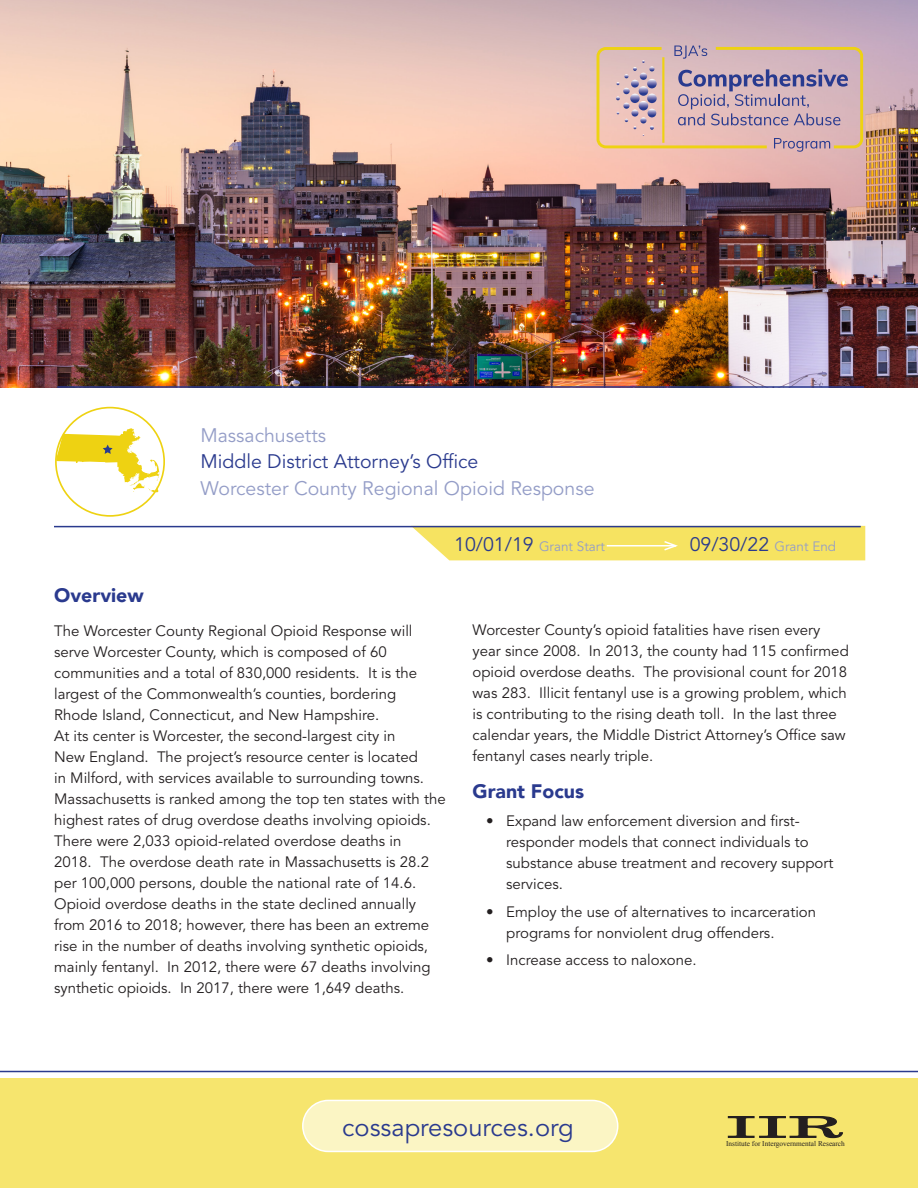
<style>
.page{position:relative;width:918px;height:1188px;background:#fff}
.page>*{position:absolute;margin:0;border:0;box-sizing:border-box;transform-origin:0 0}
.t1{font:25.5px "Avenir LT Std";color:#2a3a8e}
.t2{font:19.5px "Avenir LT Std";color:#949dc7}
.t3{font:19.5px "Avenir LT Std";color:#2a3a8e}
.t4{font:900 19.5px "Avenir LT";color:#2a3a8e}
.t5{font:15px/21px "Avenir LT Std";color:#231f20}
.t6{font:13.5px "Avenir LT Std";color:#949dc7}
.t7{font:7.35px "Times New Roman";color:#231f20}
.s1{font-size:19.5px;color:#2a3a8e}
.s2{font-size:13.5px;color:#949dc7}
</style>
<div class="page">
<img style="left:0;top:0;width:918px;height:388px">
<div style="left:0;top:1078px;width:918px;height:110px;background:#f6e56e"></div>
<div style="left:303px;top:1100px;width:315px;height:51px;background:#fbf5c4;border-radius:26px"></div>
<div style="left:302px;top:1100px;width:316px;height:52px;border:2px solid #fff;border-radius:26px"></div>
<svg style="left:727px;top:1116px;width:116px;height:23px"></svg>
<hr style="left:57px;top:386px;width:807px;height:2px;background:#2a3a8e">
<hr style="left:54px;top:526px;width:807px;height:1px;background:#2a3a8e">
<svg style="left:411px;top:526px;width:454px;height:34px;background:#eedd6a"></svg>
<hr style="left:0;top:1071px;width:918px;height:1px;background:#2a3a8e">
<svg style="left:56px;top:428px;width:104px;height:65px"></svg>
<svg style="left:595px;top:45px;width:270px;height:107px;background:#ceb0ac"></svg>
<p class="t2" style="left:201px;top:424px;width:127px">Massachusetts</p>
<p class="t3" style="left:201px;top:450px;width:279px">Middle District Attorney’s Office</p>
<h1 class="t2" style="left:201px;top:477px;width:396px">Worcester County Regional Opioid Response</h1>
<p class="t6" style="left:454px;top:538px;width:152px"><span class="s1">10/01/19</span> Grant Start</p>
<p class="t3" style="left:690px;top:533px;width:148px">09/30/22 <span class="s2">Grant End</span></p>
<h2 class="t4" style="left:54px;top:583px;width:91px">Overview</h2>
<p class="t5" style="left:54px;top:621px;width:393px">The Worcester County Regional Opioid Response will serve Worcester County, which is composed of 60 communities and a total of 830,000 residents. It is the largest of the Commonwealth’s counties, bordering<br>Rhode Island, Connecticut, and New Hampshire.<br>At its center is Worcester, the second-largest city in<br>New England. The project’s resource center is located<br>in Milford, with services available to surrounding towns.<br>Massachusetts is ranked among the top ten states with the highest rates of drug overdose deaths involving opioids.<br>There were 2,033 opioid-related overdose deaths in<br>2018. The overdose death rate in Massachusetts is 28.2 per 100,000 persons, double the national rate of 14.6.<br>Opioid overdose deaths in the state declined annually from 2016 to 2018; however, there has been an extreme rise in the number of deaths involving synthetic opioids, mainly fentanyl. In 2012, there were 67 deaths involving synthetic opioids. In 2017, there were 1,649 deaths.</p>
<p class="t5" style="left:473px;top:620px;width:378px">Worcester County’s opioid fatalities have risen every year since 2008. In 2013, the county had 115 confirmed opioid overdose deaths. The provisional count for 2018 was 283. Illicit fentanyl use is a growing problem, which is contributing to the rising death toll. In the last three calendar years, the Middle District Attorney’s Office saw fentanyl cases nearly triple.</p>
<h2 class="t4" style="left:472px;top:779px;width:113px">Grant Focus</h2>
<p class="t5" style="left:506px;top:811px;width:329px;text-indent:-20px">• Expand law enforcement diversion and first&shy;responder models that connect individuals to substance abuse treatment and recovery support services.</p>
<p class="t5" style="left:506px;top:901px;width:311px;text-indent:-20px">• Employ the use of alternatives to incarceration programs for nonviolent drug offenders.</p>
<p class="t5" style="left:486px;top:950px;width:212px">• Increase access to naloxone.</p>
<p class="t1" style="left:342px;top:1112px;width:233px">cossapresources.org</p>
<p class="t7" style="left:726px;top:1139px;width:120px">Institute for Intergovernmental Research</p>
</div>
